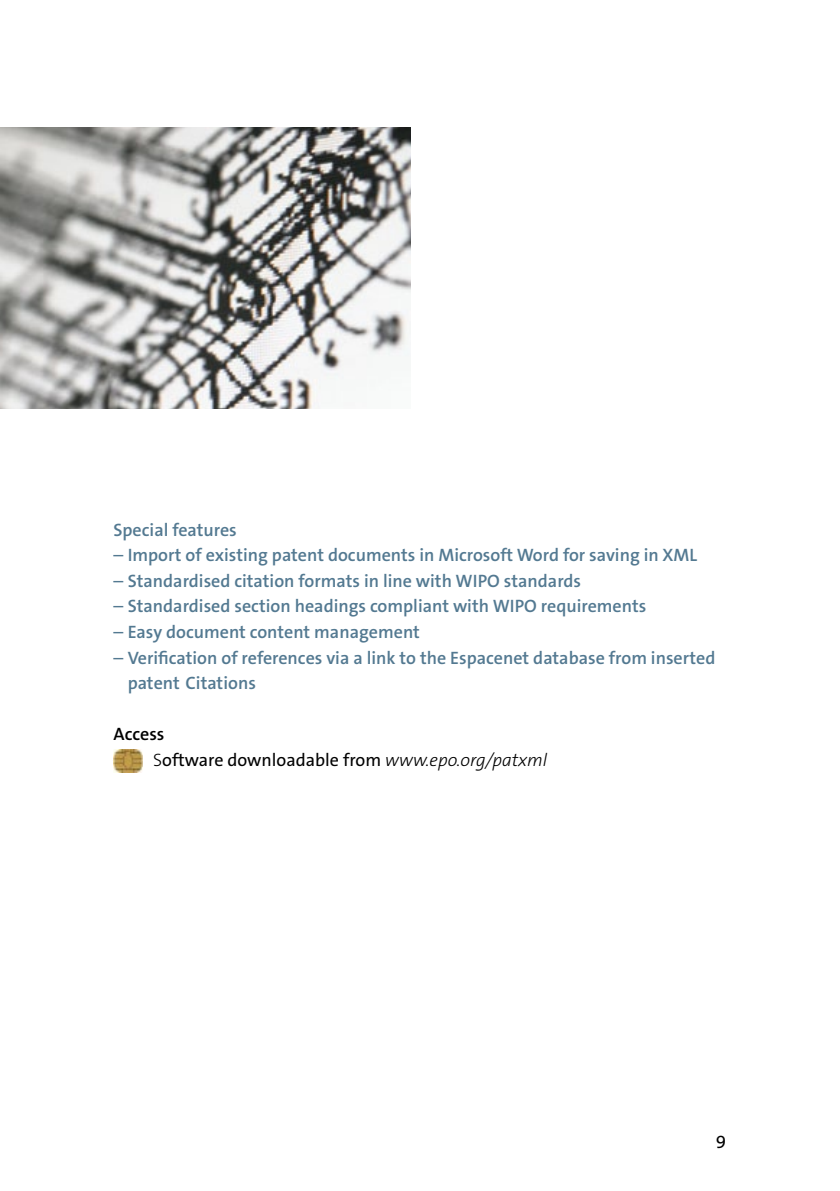
<style>
.page{position:relative;width:840px;height:1191px;background:#fff}
.page>*{position:absolute;margin:0;border:0;box-sizing:border-box;transform-origin:0 0}
.t1{font:18px/25.6px "The Sans LP6 Se Bld";color:#537991}
.t2{font:18px "The Sans LP5 Plain";color:#000}
.t3{font:18px "The Sans LP6 Se Bld";color:#000}
.s1{font-family:"The Sans LP5 Plain"}
.s2{font-family:"The Sans LP3 Lig"}
.s3{font-family:"The Sans LP3 Lig IT"}
</style>
<div class="page">
<img style="left:0;top:128px;width:410px;height:280px">
<img style="left:113px;top:749px;width:29px;height:23px">
<p class="t1" style="left:113px;top:517px;width:125px">Special features</p>
<p class="t1" style="left:113px;top:543px;width:585px"><span class="s1">–</span> Import of existing patent documents in Microsoft Word for saving in XML</p>
<p class="t1" style="left:113px;top:568px;width:469px"><span class="s1">–</span> Standardised citation formats in line with WIPO standards</p>
<p class="t1" style="left:113px;top:594px;width:534px"><span class="s1">–</span> Standardised section headings compliant with WIPO requirements</p>
<p class="t1" style="left:113px;top:619px;width:308px"><span class="s1">–</span> Easy document content management</p>
<p class="t1" style="left:128px;top:645px;width:589px;text-indent:-14px"><span class="s1">–</span> Verification of references via a link to the Espacenet database from inserted patent Citations</p>
<p class="t3" style="left:113px;top:722px;width:52px">Access</p>
<p class="t2" style="left:113px;top:748px;width:435px"><span class="s2">– S</span>oftware downloadable from <span class="s3">www.epo.org/patxml</span></p>
<p class="t2" style="left:715px;top:1130px;width:12px">9</p>
</div>
